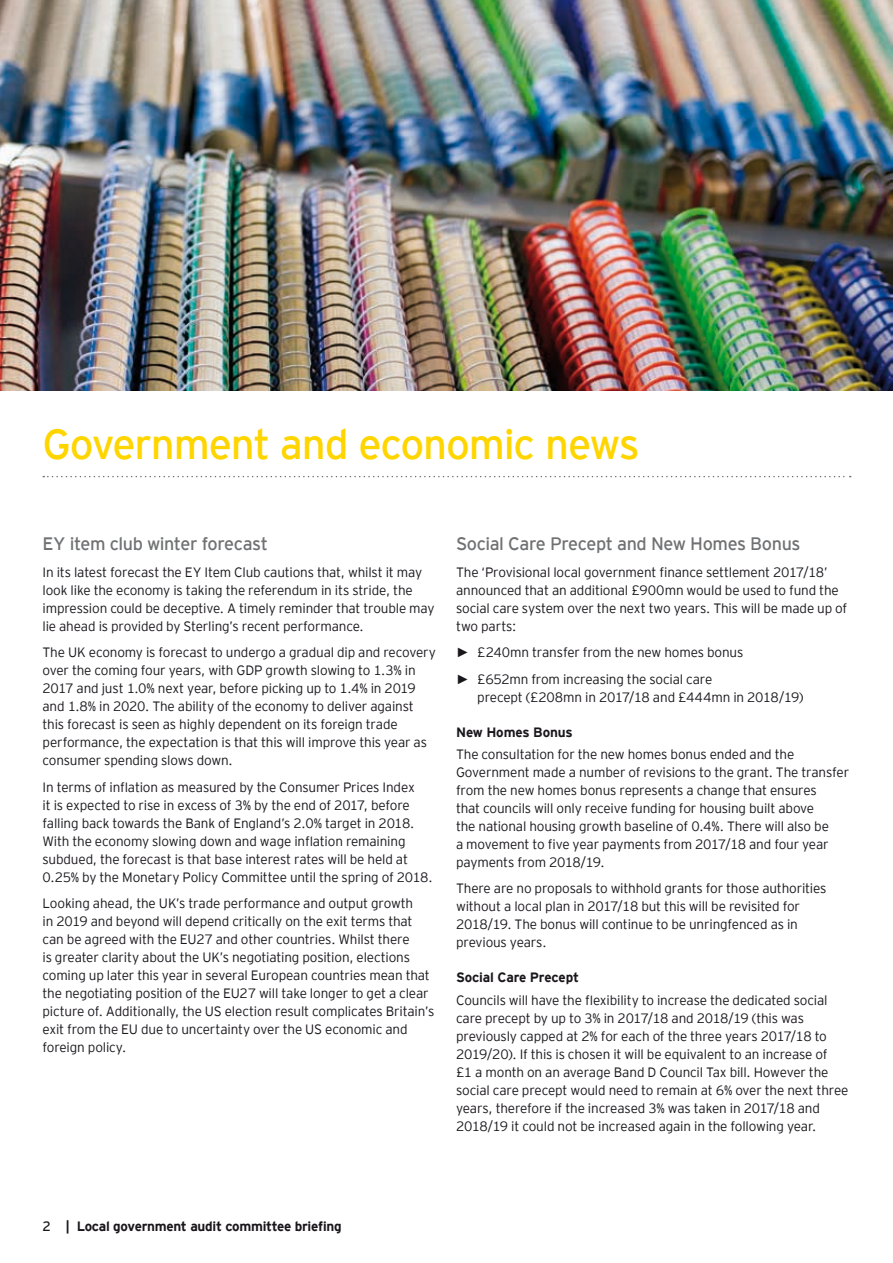
<style>
.page{position:relative;width:893px;height:1263px;background:#fff}
.page>*{position:absolute;margin:0;border:0;box-sizing:border-box;transform-origin:0 0}
.t1{font:42px "EY Interstate";letter-spacing:-.03em;color:#ffd500}
.t2{font:18px "EY Interstate";letter-spacing:-.025em;color:#707173}
.t3{font:300 13.5px/18px "EY Interstate";letter-spacing:-.015em;color:#1a171c}
.t4{font:700 13.5px "EY Interstate";letter-spacing:-.02em;color:#1a171c}
.s1{font-family:"Arial";font-weight:700}
.s2{font-weight:400}
</style>
<div class="page">
<svg style="left:43px;top:476px;width:808px;height:1px"></svg>
<img style="left:0;top:0;width:893px;height:390px">
<h1 class="t1" style="left:43px;top:414px;width:599px">Government and economic news</h1>
<h2 class="t2" style="left:43px;top:531px;width:227px">EY item club winter forecast</h2>
<p class="t3" style="left:43px;top:562px;width:394px">In its latest forecast the EY Item Club cautions that, whilst it may look like the economy is taking the referendum in its stride, the impression could be deceptive. A timely reminder that trouble may lie ahead is provided by Sterling’s recent performance.</p>
<p class="t3" style="left:43px;top:643px;width:395px">The UK economy is forecast to undergo a gradual dip and recovery over the coming four years, with GDP growth slowing to 1.3% in 2017 and just 1.0% next year, before picking up to 1.4% in 2019 and 1.8% in 2020. The ability of the economy to deliver against this forecast is seen as highly dependent on its foreign trade performance, the expectation is that this will improve this year as consumer spending slows down.</p>
<p class="t3" style="left:43px;top:777px;width:392px">In terms of inflation as measured by the Consumer Prices Index<br>it is expected to rise in excess of 3% by the end of 2017, before falling back towards the Bank of England’s 2.0% target in 2018.<br>With the economy slowing down and wage inflation remaining subdued, the forecast is that base interest rates will be held at 0.25% by the Monetary Policy Committee until the spring of 2018.</p>
<p class="t3" style="left:43px;top:894px;width:393px">Looking ahead, the UK’s trade performance and output growth<br>in 2019 and beyond will depend critically on the exit terms that can be agreed with the EU27 and other countries. Whilst there<br>is greater clarity about the UK’s negotiating position, elections coming up later this year in several European countries mean that the negotiating position of the EU27 will take longer to get a clear picture of. Additionally, the US election result complicates Britain’s exit from the EU due to uncertainty over the US economic and foreign policy.</p>
<h2 class="t2" style="left:456px;top:531px;width:346px">Social Care Precept and New Homes Bonus</h2>
<p class="t3" style="left:456px;top:562px;width:393px">The ‘Provisional local government finance settlement 2017/18’ announced that an additional £900mn would be used to fund the social care system over the next two years. This will be made up of two parts:</p>
<p class="t3" style="left:456px;top:638px;width:289px;line-height:26.5px"><span class="s1">►</span> £240mn transfer from the new homes bonus <span class="s1">►</span> £652mn from increasing the social care</p>
<p class="t3" style="left:477px;top:687px;width:328px">precept (£208mn in 2017/18 and £444mn in 2018/19)</p>
<p class="t4" style="left:456px;top:722px;width:118px">New Homes Bonus</p>
<p class="t3" style="left:456px;top:744px;width:395px">The consultation for the new homes bonus ended and the Government made a number of revisions to the grant. The transfer from the new homes bonus represents a change that ensures<br>that councils will only receive funding for housing built above<br>the national housing growth baseline of 0.4%. There will also be<br>a movement to five year payments from 2017/18 and four year payments from 2018/19.</p>
<p class="t3" style="left:456px;top:879px;width:372px">There are no proposals to withhold grants for those authorities without a local plan in 2017/18 but this will be revisited for 2018/19. The bonus will continue to be unringfenced as in previous years.</p>
<p class="t4" style="left:456px;top:968px;width:125px">Social Care Precept</p>
<p class="t3" style="left:456px;top:990px;width:394px">Councils will have the flexibility to increase the dedicated social care precept by up to 3% in 2017/18 and 2018/19 (this was previously capped at 2% for each of the three years 2017/18 to 2019/20). If this is chosen it will be equivalent to an increase of<br>£1 a month on an average Band D Council Tax bill. However the social care precept would need to remain at 6% over the next three years, therefore if the increased 3% was taken in 2017/18 and 2018/19 it could not be increased again in the following year.</p>
<p class="t4" style="left:43px;top:1217px;width:301px"><span class="s2">2</span> | Local government audit committee briefing</p>
</div>
